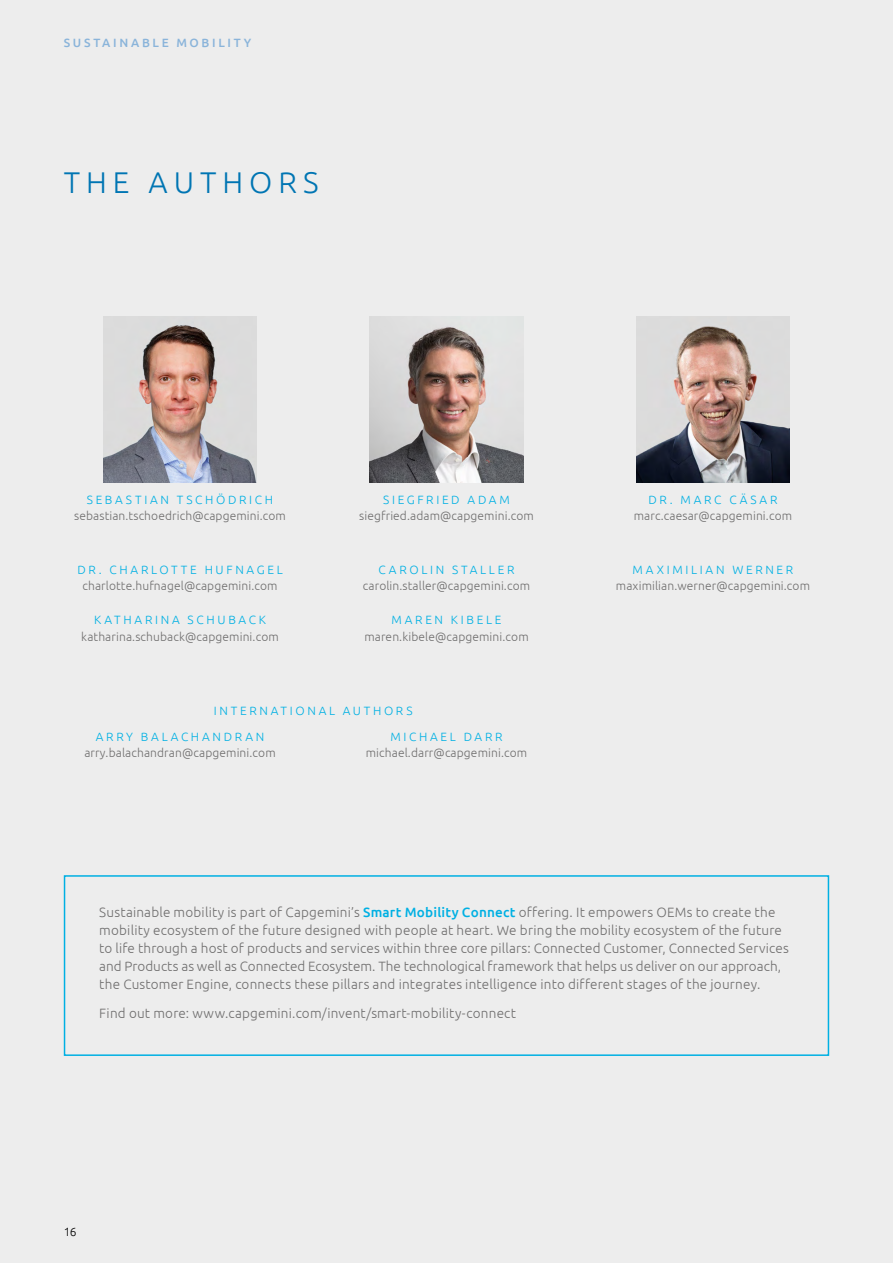
<style>
.page{position:relative;width:893px;height:1263px;background:#ededed}
.page>*{position:absolute;margin:0;border:0;box-sizing:border-box;transform-origin:0 0}
.t1{font:300 30px "Ubuntu";letter-spacing:.2em;color:#0075b3}
.t2{font:300 13.5px/18px "Ubuntu";letter-spacing:.015em;color:#706f6f}
.t3{font:300 12px "Ubuntu";letter-spacing:.01em;color:#706f6f}
.t4{font:300 12px "Ubuntu";letter-spacing:.225em;color:#00b0e3}
.t5{font:500 12px "Ubuntu";letter-spacing:.225em;color:#8ab4da}
.t6{font:300 12px "Ubuntu";color:#000}
.s1{font-weight:500;color:#00b0e3}
</style>
<div class="page">
<img style="left:636px;top:317px;width:153px;height:166px">
<img style="left:103px;top:317px;width:154px;height:166px">
<img style="left:370px;top:317px;width:153px;height:166px">
<div style="left:64px;top:875px;width:765px;height:181px;border:2px solid #00b0e3"></div>
<p class="t5" style="left:64px;top:35px;width:189px">SUSTAINABLE MOBILITY</p>
<h1 class="t1" style="left:64px;top:165px;width:256px">THE AUTHORS</h1>
<p class="t4" style="left:87px;top:492px;width:188px">SEBASTIAN TSCHÖDRICH</p>
<p class="t3" style="left:74px;top:509px;width:213px">sebastian.tschoedrich@capgemini.com</p>
<p class="t4" style="left:77px;top:562px;width:207px">DR. CHARLOTTE HUFNAGEL</p>
<p class="t3" style="left:82px;top:579px;width:197px">charlotte.hufnagel@capgemini.com</p>
<p class="t4" style="left:94px;top:613px;width:173px">KATHARINA SCHUBACK</p>
<p class="t3" style="left:81px;top:629px;width:199px">katharina.schuback@capgemini.com</p>
<p class="t4" style="left:383px;top:492px;width:128px">SIEGFRIED ADAM</p>
<p class="t3" style="left:359px;top:509px;width:176px">siegfried.adam@capgemini.com</p>
<p class="t4" style="left:379px;top:562px;width:137px">CAROLIN STALLER</p>
<p class="t3" style="left:363px;top:579px;width:169px">carolin.staller@capgemini.com</p>
<p class="t4" style="left:391px;top:613px;width:111px">MAREN KIBELE</p>
<p class="t3" style="left:364px;top:629px;width:166px">maren.kibele@capgemini.com</p>
<p class="t4" style="left:214px;top:704px;width:200px">INTERNATIONAL AUTHORS</p>
<p class="t4" style="left:96px;top:729px;width:170px">ARRY BALACHANDRAN</p>
<p class="t3" style="left:84px;top:746px;width:193px">arry.balachandran@capgemini.com</p>
<p class="t4" style="left:390px;top:729px;width:114px">MICHAEL DARR</p>
<p class="t3" style="left:366px;top:746px;width:163px">michael.darr@capgemini.com</p>
<p class="t4" style="left:648px;top:492px;width:131px">DR. MARC CÄSAR</p>
<p class="t3" style="left:634px;top:509px;width:160px">marc.caesar@capgemini.com</p>
<p class="t4" style="left:633px;top:562px;width:162px">MAXIMILIAN WERNER</p>
<p class="t3" style="left:616px;top:579px;width:196px">maximilian.werner@capgemini.com</p>
<p class="t2" style="left:99px;top:903px;width:691px">Sustainable mobility is part of Capgemini’s <span class="s1">Smart Mobility Connect</span> offering. It empowers OEMs to create the mobility ecosystem of the future designed with people at heart. We bring the mobility ecosystem of the future to life through a host of products and services within three core pillars: Connected Customer, Connected Services and Products as well as Connected Ecosystem. The technological framework that helps us deliver on our approach, the Customer Engine, connects these pillars and integrates intelligence into different stages of the journey.</p>
<p class="t2" style="left:99px;top:1003px;width:418px">Find out more: www.capgemini.com/invent/smart-mobility-connect</p>
<p class="t6" style="left:64px;top:1224px;width:14px">16</p>
</div>
